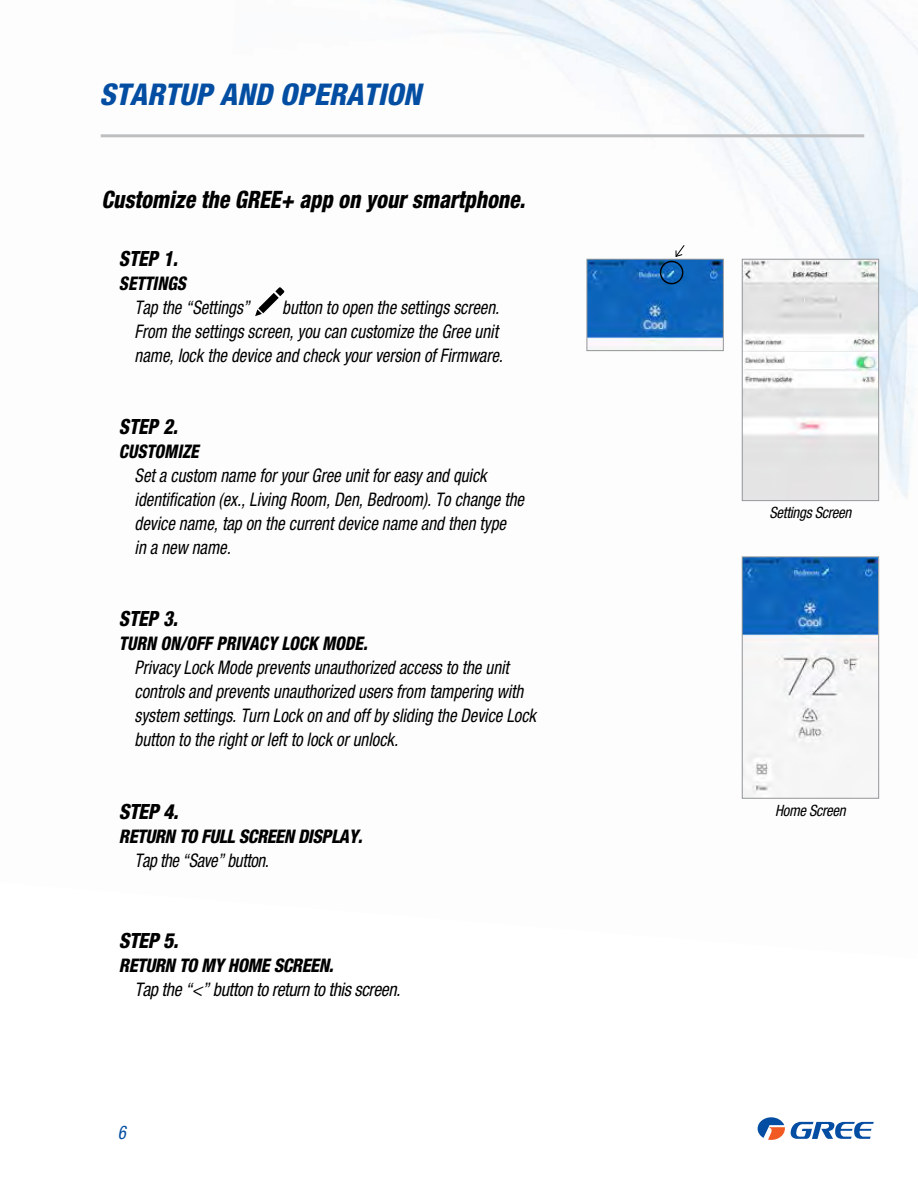
<style>
.page{position:relative;width:918px;height:1188px;background:#fff}
.page>*{position:absolute;margin:0;border:0;box-sizing:border-box;transform-origin:0 0}
.t1{font:italic 800 condensed 30px "Helvetica Neue";color:#034ea2}
.t2{font:italic 800 condensed 24px "Helvetica Neue";color:#000;scale:.9 1}
.t3{font:italic 800 condensed 21px "Helvetica Neue";color:#000;scale:.9 1}
.t4{font:italic 800 condensed 21px "Helvetica Neue";color:#000;scale:.94 1}
.t5{font:italic condensed 18.75px/24px "Helvetica Neue";color:#000;scale:.9 1}
.t6{font:italic 800 condensed 18.75px "Helvetica Neue";color:#000;scale:.94 1}
.t7{font:italic 800 condensed 18.75px "Helvetica Neue";color:#000;scale:.9 1}
.t8{font:italic condensed 18.75px "Helvetica Neue";letter-spacing:-.02em;color:#000;scale:.94 1}
.t9{font:italic condensed 18.75px "Helvetica Neue";letter-spacing:-.02em;color:#000;scale:.89 1}
.t10{font:italic condensed 18.75px "Helvetica Neue";color:#034ea2;scale:.9 1}
.t11{font:italic condensed 15.6px "Helvetica Neue";letter-spacing:-.02em;color:#000;scale:.95 1}
</style>
<div class="page">
<img style="left:589px;top:261px;width:133px;height:88px">
<div style="left:587px;top:259px;width:137px;height:92px;border:1px solid #939598"></div>
<img style="left:744px;top:261px;width:133px;height:238px">
<div style="left:742px;top:259px;width:137px;height:242px;border:1px solid #939598"></div>
<img style="left:744px;top:558px;width:133px;height:239px">
<div style="left:742px;top:556px;width:137px;height:243px;border:1px solid #939598"></div>
<svg style="left:758px;top:1117px;width:116px;height:23px"></svg>
<hr style="left:101px;top:134px;width:763px;height:3px;background:#bcbec0">
<svg style="left:255px;top:287px;width:30px;height:29px"></svg>
<div style="left:660px;top:261px;width:23px;height:23px;border:1px solid #000;border-radius:50%"></div>
<svg style="left:675px;top:245px;width:10px;height:12px"></svg>
<h1 class="t1" style="left:99px;top:76px;width:34px">STARTUP</h1>
<h1 class="t1" style="left:220px;top:76px;width:20px">AND</h1>
<h1 class="t1" style="left:280px;top:76px;width:34px">OPERATION</h1>
<p class="t2" style="left:102px;top:185px;width:472px">CUSTOMIZE THE GREE+ APP ON YOUR SMARTPHONE.</p>
<p class="t3" style="left:119px;top:246px;width:67px">STEP 1.</p>
<p class="t7" style="left:119px;top:272px;width:20px">SETTINGS</p>
<p class="t5" style="left:135px;top:295px;width:130px">Tap the “Settings”</p>
<p class="t5" style="left:135px;top:295px;width:408px;text-indent:148px">button to open the settings screen.<br>From the settings screen, you can customize the Gree unit name, lock the device and check your version of Firmware.</p>
<p class="t3" style="left:119px;top:414px;width:67px">STEP 2.</p>
<p class="t7" style="left:119px;top:440px;width:12px">CUSTOMI</p>
<p class="t7" style="left:182px;top:440px;width:20px">ZE</p>
<p class="t5" style="left:135px;top:463px;width:434px">Set a custom name for your Gree unit for easy and quick identification (ex., Living Room, Den, Bedroom). To change the device name, tap on the current device name and then type<br>in a new name.</p>
<p class="t3" style="left:119px;top:606px;width:67px">STEP 3.</p>
<p class="t7" style="left:119px;top:632px;width:21px">TURN</p>
<p class="t7" style="left:161px;top:632px;width:84px">ON/OFF PRIVACY</p>
<p class="t7" style="left:281px;top:632px;width:97px">LOCK MODE.</p>
<p class="t5" style="left:135px;top:656px;width:448px">Privacy Lock Mode prevents unauthorized access to the unit controls and prevents unauthorized users from tampering with system settings. Turn Lock on and off by sliding the Device Lock button to the right or left to lock or unlock.</p>
<p class="t4" style="left:119px;top:798px;width:65px">STEP 4.</p>
<p class="t6" style="left:119px;top:825px;width:22px">RETURN</p>
<p class="t6" style="left:179px;top:825px;width:85px">TO FULL SCREEN</p>
<p class="t6" style="left:298px;top:825px;width:21px">DISPLAY</p>
<p class="t6" style="left:358px;top:825px;width:6px">.</p>
<p class="t9" style="left:135px;top:849px;width:150px">Tap the “Save” button.</p>
<p class="t4" style="left:119px;top:927px;width:65px">STEP 5.</p>
<p class="t6" style="left:119px;top:954px;width:22px">RETURN</p>
<p class="t6" style="left:179px;top:954px;width:76px">TO MY HOME</p>
<p class="t6" style="left:274px;top:954px;width:12px">SCREEN</p>
<p class="t6" style="left:329px;top:954px;width:6px">.</p>
<p class="t8" style="left:135px;top:978px;width:282px">Tap the “&lt;” button to return to this screen.</p>
<p class="t10" style="left:118px;top:1121px;width:11px">6</p>
<p class="t11" style="left:769px;top:503px;width:88px">Settings Screen</p>
<p class="t11" style="left:775px;top:801px;width:76px">Home Screen</p>
</div>
